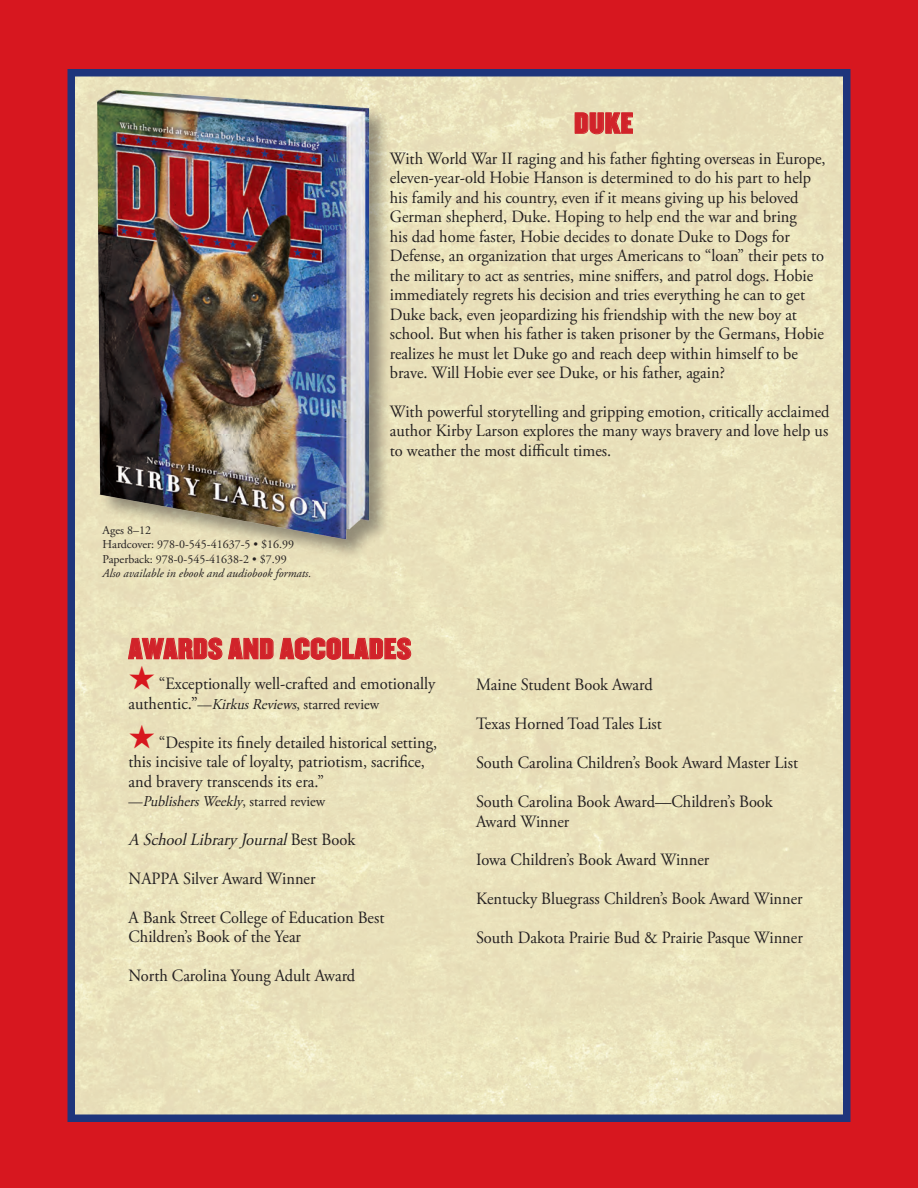
<style>
.page{position:relative;width:918px;height:1188px;background:#d7171f}
.page>*{position:absolute;margin:0;border:0;box-sizing:border-box;transform-origin:0 0}
.t1{font:25.5px "Champion HTF Middleweight";letter-spacing:.025em;color:#d1232a}
.t2{font:17.25px/19.5px "Adobe Garamond Pro";color:#231f20;scale:.95 1}
.t3{font:italic 17.25px "Adobe Garamond Pro";color:#231f20;scale:.95 1}
.t4{font:15px "Adobe Garamond Pro";color:#231f20;scale:.95 1}
.t5{font:italic 15px "Adobe Garamond Pro";color:#231f20;scale:.95 1}
.t6{font:12px/14.4px "Adobe Garamond Pro";color:#231f20}
.t7{font:italic 12px "Adobe Garamond Pro";color:#231f20}
.s1{color:#d7171f}
.s2{font-size:17.25px}
.s3{font-style:italic}
.s4{font-style:normal}
</style>
<div class="page">
<img style="left:77px;top:78px;width:764px;height:1035px">
<div style="left:68px;top:69px;width:782px;height:1053px;border:8px solid #1e357c"></div>
<svg style="left:575px;top:112px;width:58px;height:22px"></svg>
<svg style="left:128px;top:637px;width:283px;height:23px;background:#e2b196"></svg>
<div style="left:96px;top:89px;width:296px;height:472px;background:#231f20;opacity:.44"></div>
<img style="left:81px;top:69px;width:299px;height:497px">
<p class="t6" style="left:103px;top:523px;width:193px">Ages 8–12<br>Hardcover: 978-0-545-41637-5 • $16.99<br>Paperback: 978-0-545-41638-2 • $7.99</p>
<p class="t7" style="left:103px;top:566px;width:210px">Also available in ebook and audiobook formats.</p>
<h1 class="t1" style="left:574px;top:107px;width:60px">DUKE</h1>
<p class="t2" style="left:390px;top:149px;width:460px">With World War II raging and his father fighting overseas in Europe, eleven-year-old Hobie Hanson is determined to do his part to help his family and his country, even if it means giving up his beloved German shepherd, Duke. Hoping to help end the war and bring<br>his dad home faster, Hobie decides to donate Duke to Dogs for Defense, an organization that urges Americans to “loan” their pets to the military to act as sentries, mine sniffers, and patrol dogs. Hobie immediately regrets his decision and tries everything he can to get Duke back, even jeopardizing his friendship with the new boy at school. But when his father is taken prisoner by the Germans, Hobie realizes he must let Duke go and reach deep within himself to be brave. Will Hobie ever see Duke, or his father, again?</p>
<p class="t2" style="left:390px;top:402px;width:464px;text-align:justify">With powerful storytelling and gripping emotion, critically acclaimed author Kirby Larson explores the many ways bravery and love help us to weather the most difficult times.</p>
<h1 class="t1" style="left:129px;top:632px;width:284px">AWARDS AND ACCOLADES</h1>
<p class="t2" style="left:129px;top:675px;width:325px"><span class="s1">★</span> “Exceptionally well-crafted and emotionally</p>
<p class="t4" style="left:129px;top:695px;width:265px"><span class="s2">authentic.”</span>—<span class="s3">KirkusReviews</span>, starred review</p>
<p class="t2" style="left:129px;top:733px;width:326px"><span class="s1">★</span> “Despite its finely detailed historical setting, this incisive tale of loyalty, patriotism, sacrifice, and bravery transcends its era.”</p>
<p class="t5" style="left:129px;top:792px;width:209px"><span class="s4">—</span> PublishersWeekly<span class="s4">, s t a r r e d r e v i e w</span></p>
<p class="t3" style="left:129px;top:829px;width:240px">A SchoolLibraryJournal<span class="s4">B e s t B o o k</span></p>
<p class="t2" style="left:129px;top:869px;width:198px">NAPPA Silver Award Winner</p>
<p class="t2" style="left:129px;top:908px;width:271px">A Bank Street College of Education Best<br>Children’s Book of the Year</p>
<p class="t2" style="left:129px;top:967px;width:240px">North Carolina Young Adult Award</p>
<p class="t2" style="left:476px;top:676px;width:188px">Maine Student Book Award</p>
<p class="t2" style="left:476px;top:715px;width:197px">Texas Horned Toad Tales List</p>
<p class="t2" style="left:476px;top:754px;width:340px">South Carolina Children’s Book Award Master List</p>
<p class="t2" style="left:476px;top:792px;width:314px">South Carolina Book Award—Children’s Book<br>Award Winner</p>
<p class="t2" style="left:476px;top:851px;width:247px">Iowa Children’s Book Award Winner</p>
<p class="t2" style="left:476px;top:890px;width:345px">Kentucky Bluegrass Children’s Book Award Winner</p>
<p class="t2" style="left:476px;top:929px;width:345px">South Dakota Prairie Bud &amp; Prairie Pasque Winner</p>
</div>
